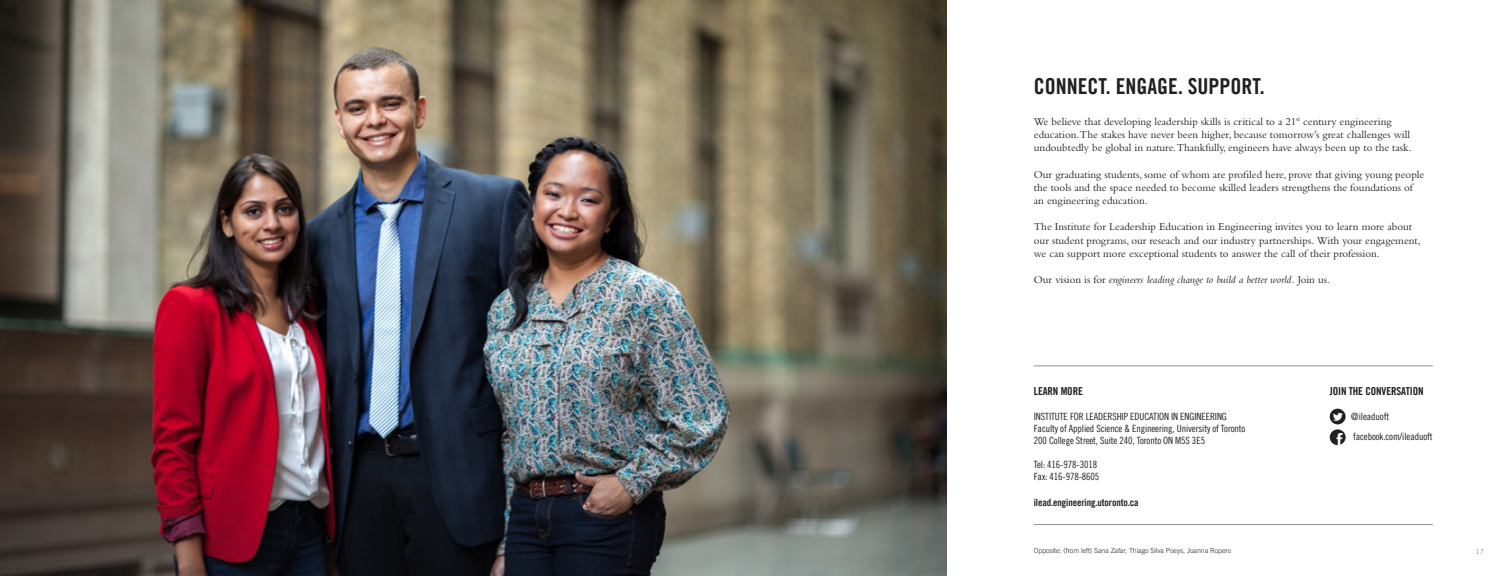
<style>
.page{position:relative;width:1512px;height:576px;background:#fff}
.page>*{position:absolute;margin:0;border:0;box-sizing:border-box;transform-origin:0 0}
.t1{font:22px "Trade Gothic LT Com Bd Cn 20";color:#231f20}
.t2{font:11px/13.2px "Bembo Std";color:#231f20}
.t3{font:italic 11px "Bembo Std";color:#231f20}
.t4{font:11px "Trade Gothic LT Com Bd Cn 20";letter-spacing:-.01em;color:#231f20}
.t5{font:10px "Trade Gothic LT Com Cn 18";letter-spacing:-.01em;color:#231f20}
.t6{font:10px "Trade Gothic LT Com Bd Cn 20";letter-spacing:-.01em;color:#231f20}
.t7{font:9.7px "Sosa";color:#fff}
.t8{font:300 7px "Trade Gothic LT Com";letter-spacing:-.005em;color:#231f20}
.t9{font:7px "Trade Gothic LT Com";color:#8f9191}
.s1{font-style:normal}
.s2{font-family:"Sosa";font-size:14.5px;color:#fff}
</style>
<div class="page">
<img style="left:0;top:0;width:947px;height:576px">
<hr style="left:1034px;top:366px;width:399px;height:1px;background:#8f9191">
<div style="left:1330px;top:429px;width:16px;height:16px;background:#231f20;border-radius:50%"></div>
<div style="left:1330px;top:409px;width:16px;height:15px;background:#231f20;border-radius:50%"></div>
<hr style="left:1034px;top:524px;width:399px;height:1px;background:#8f9191">
<p class="t1" style="left:1034px;top:73px;width:232px">CONNECT. ENGAGE. SUPPORT.</p>
<p class="t2" style="left:1034px;top:115px;width:379px">We believe that developing leadership skills is critical to a 21<sup>st</sup> century engineering education.The stakes have never been higher, because tomorrow’s great challenges will undoubtedly be global in nature.Thankfully, engineers have always been up to the task.</p>
<p class="t2" style="left:1034px;top:167px;width:392px">Our graduating students, some of whom are profiled here, prove that giving young people the tools and the space needed to become skilled leaders strengthens the foundations of an engineering education.</p>
<p class="t2" style="left:1034px;top:220px;width:388px">The Institute for Leadership Education in Engineering invites you to learn more about our student programs, our reseach and our industry partnerships. With your engagement, we can support more exceptional students to answer the call of their profession.</p>
<p class="t3" style="left:1034px;top:273px;width:298px"><span class="s1">Our vision is for</span> engineers leading change to build a better world. <span class="s1">Join us.</span></p>
<p class="t4" style="left:1034px;top:385px;width:51px">LEARN MORE</p>
<p class="t5" style="left:1034px;top:411px;width:195px">INSTITUTE FOR LEADERSHIP EDUCATION IN ENGINEERING</p>
<p class="t5" style="left:1034px;top:423px;width:213px">Faculty of Applied Science &amp; Engineering, University of Toronto</p>
<p class="t5" style="left:1034px;top:435px;width:173px">200 College Street, Suite 240, Toronto ON M5S 3E5</p>
<p class="t5" style="left:1034px;top:459px;width:65px">Tel: 416-978-3018</p>
<p class="t5" style="left:1034px;top:471px;width:67px">Fax: 416-978-8605</p>
<p class="t6" style="left:1034px;top:496px;width:106px">ilead.engineering.utoronto.ca</p>
<p class="t8" style="left:1034px;top:547px;width:199px">Opposite: (from left) Sana Zafar, Thiago Silva Poeys, Joanna Ropero</p>
<p class="t4" style="left:1330px;top:385px;width:95px">JOIN THE CONVERSATION</p>
<p class="t5" style="left:1351px;top:411px;width:40px">@ileaduoft</p>
<p class="t5" style="left:1332px;top:431px;width:102px"><span class="s2">v</span> facebook.com/ileaduoft</p>
<p class="t7" style="left:1333px;top:412px;width:11px">t</p>
<p class="t9" style="left:1475px;top:547px;width:10px">17</p>
</div>
